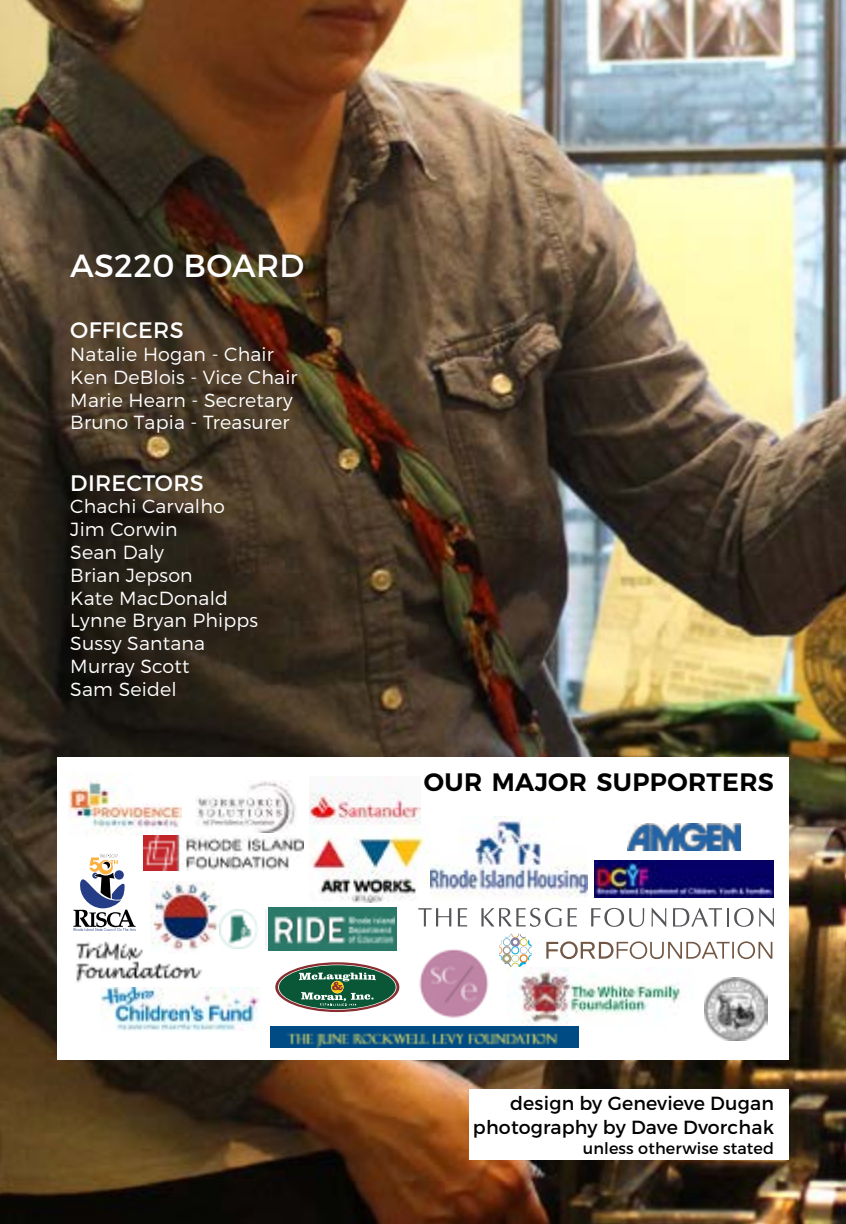
<style>
.page{position:relative;width:846px;height:1224px;background:#fff}
.page>*{position:absolute;margin:0;border:0;box-sizing:border-box;transform-origin:0 0}
.t1{font:32px "Montserrat";letter-spacing:.01em;color:#fff}
.t2{font:600 25.2px "Montserrat";letter-spacing:.015em;color:#000}
.t3{font:22.4px "Montserrat";letter-spacing:.015em;color:#fff}
.t4{font:300 19px/22.8px "Montserrat";letter-spacing:.01em;color:#fff}
.t5{font:19px/24px "Montserrat";letter-spacing:.01em;color:#000101;text-align:right}
.t6{font:16px "Montserrat";letter-spacing:.01em;color:#000101}
.t7{font:900 11.8px "Clarendon BT";color:#892d30;scale:1.09 1}
</style>
<div class="page">
<img style="left:0;top:0;width:846px;height:1224px">
<div style="left:57px;top:758px;width:731px;height:302px;background:#fff"></div>
<img style="left:310px;top:776px;width:111px;height:49px">
<img style="left:69px;top:772px;width:112px;height:64px">
<img style="left:310px;top:826px;width:120px;height:77px">
<svg style="left:546px;top:941px;width:226px;height:18px"></svg>
<svg style="left:504px;top:934px;width:28px;height:33px"></svg>
<img style="left:595px;top:860px;width:179px;height:38px">
<img style="left:430px;top:817px;width:157px;height:82px">
<img style="left:76px;top:941px;width:126px;height:42px">
<svg style="left:73px;top:854px;width:63px;height:77px"></svg>
<img style="left:150px;top:882px;width:70px;height:71px">
<div style="left:469px;top:1089px;width:319px;height:71px;background:#fff"></div>
<div style="left:268px;top:907px;width:129px;height:44px;background:#2a7868"></div>
<img style="left:220px;top:910px;width:175px;height:38px">
<img style="left:628px;top:823px;width:113px;height:28px">
<img style="left:196px;top:781px;width:100px;height:52px">
<img style="left:100px;top:988px;width:159px;height:42px">
<img style="left:705px;top:978px;width:63px;height:63px">
<img style="left:143px;top:836px;width:161px;height:35px">
<img style="left:403px;top:939px;width:101px;height:88px">
<svg style="left:275px;top:962px;width:124px;height:50px"></svg>
<svg style="left:418px;top:908px;width:33px;height:18px"></svg>
<svg style="left:458px;top:908px;width:9px;height:19px"></svg>
<svg style="left:568px;top:908px;width:9px;height:19px"></svg>
<svg style="left:481px;top:908px;width:81px;height:19px"></svg>
<svg style="left:591px;top:908px;width:53px;height:19px"></svg>
<svg style="left:652px;top:908px;width:14px;height:19px"></svg>
<svg style="left:673px;top:908px;width:101px;height:19px"></svg>
<img style="left:506px;top:967px;width:175px;height:61px">
<img style="left:270px;top:1027px;width:308px;height:20px">
<h1 class="t1" style="left:70px;top:246px;width:209px">AS220 BOARD</h1>
<p class="t3" style="left:70px;top:317px;width:115px">OFFICERS</p>
<p class="t4" style="left:70px;top:343px;width:229px">Natalie Hogan - Chair<br>Ken DeBlois - Vice Chair<br>Marie Hearn - Secretary<br>Bruno Tapia - Treasurer</p>
<p class="t3" style="left:70px;top:469px;width:135px">DIRECTORS</p>
<p class="t4" style="left:70px;top:495px;width:189px">Chachi Carvalho<br>Jim Corwin<br>Sean Daly<br>Brian Jepson<br>Kate MacDonald<br>Lynne Bryan Phipps<br>Sussy Santana<br>Murray Scott<br>Sam Seidel</p>
<p class="t7" style="left:332px;top:979px;width:12px">&amp;</p>
<h2 class="t2" style="left:424px;top:766px;width:352px">OUR MAJOR SUPPORTERS</h2>
<p class="t5" style="left:473px;top:1092px;width:303px">design by Genevieve Dugan photography by Dave Dvorchak</p>
<p class="t6" style="left:583px;top:1139px;width:193px">unless otherwise stated</p>
</div>
